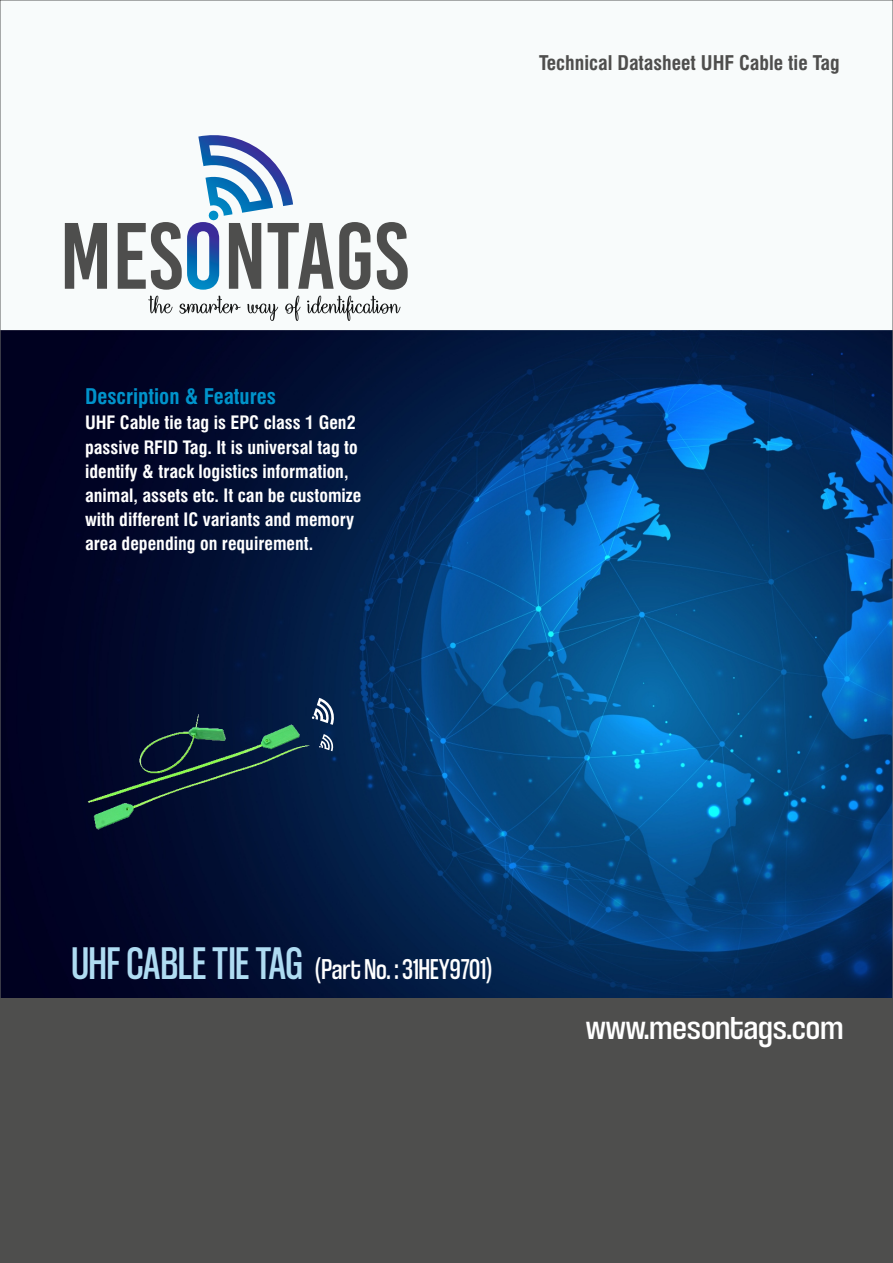
<style>
.page{position:relative;width:893px;height:1263px;background:#f8fbfb}
.page>*{position:absolute;margin:0;border:0;box-sizing:border-box;transform-origin:0 0}
.t1{font:35.85px "Coolvetica Condensed Rg";color:#fff;scale:1.12 1}
.t2{font:30px "Coolvetica Condensed Rg";color:#fff}
.t3{font:700 condensed 21px "Swiss 721 BT";color:#0093cb}
.t4{font:700 condensed 19.8px "Swiss 721 BT";color:#4e4e4d}
.t5{font:700 condensed 18px/24.2px "Swiss 721 BT";color:#fff}
.s1{font-size:47.7px;color:#afdcf2}
</style>
<div class="page">
<img style="left:2px;top:330px;width:889px;height:669px">
<div style="left:0;top:999px;width:893px;height:264px;background:#4e4e4d"></div>
<svg style="left:65px;top:223px;width:42px;height:66px"></svg>
<svg style="left:377px;top:222px;width:31px;height:68px"></svg>
<svg style="left:148px;top:296px;width:252px;height:25px"></svg>
<svg style="left:118px;top:135px;width:252px;height:155px"></svg>
<svg style="left:319px;top:734px;width:15px;height:17px"></svg>
<svg style="left:312px;top:698px;width:23px;height:27px"></svg>
<img style="left:84px;top:711px;width:234px;height:125px">
<p class="t3" style="left:85px;top:388px;width:193px">Description &amp; Features</p>
<p class="t5" style="left:85px;top:413px;width:278px">UHF Cable tie tag is EPC class 1 Gen2 passive RFID Tag. It is universal tag to identify &amp; track logistics information, animal, assets etc. It can be customize with different IC variants and memory area depending on requirement.</p>
<p class="t4" style="left:539px;top:55px;width:302px">Technical Datasheet UHF Cable tie Tag</p>
<h2 class="t2" style="left:71px;top:955px;width:423px"><span class="s1">UHF CABLE TIE TAG</span> (Part No. : 31HEY9701)</h2>
<h1 class="t1" style="left:586px;top:1011px;width:231px">www.mesontags.com</h1>
</div>
